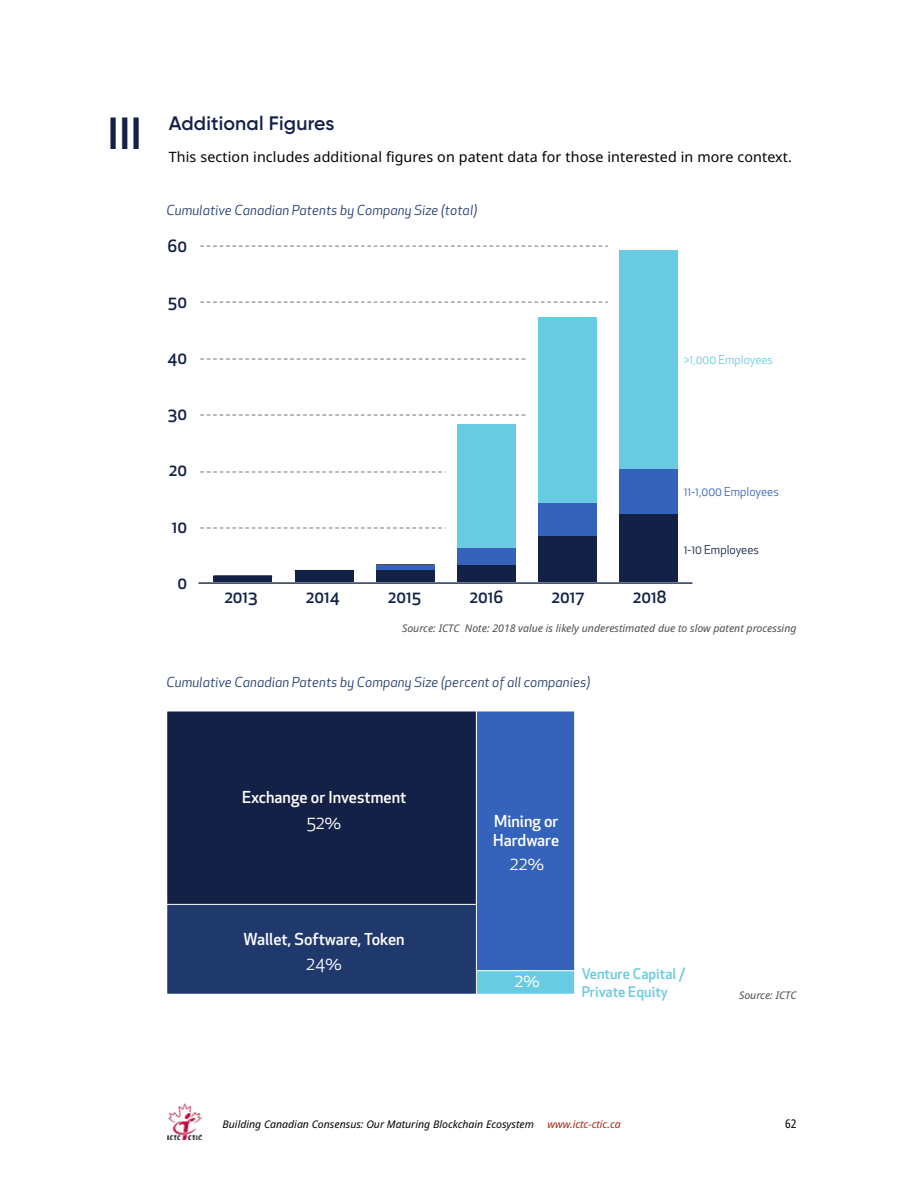
<style>
.page{position:relative;width:918px;height:1188px;background:#fff}
.page>*{position:absolute;margin:0;border:0;box-sizing:border-box;transform-origin:0 0}
.t1{font:600 45px "Gilroy";color:#142147}
.t2{font:600 19.5px "Gilroy";letter-spacing:.01em;color:#142147}
.t3{font:17.85px "Apex Y Dreams";color:#fff}
.t4{font:500 16.5px "Apex Y Dreams";color:#132146}
.t5{font:500 16.05px/18.8px "Apex Y Dreams";color:#fff}
.t6{font:14.25px "Noto Sans";letter-spacing:.01em;color:#000}
.t7{font:500 14.25px/17.2px "Apex Y Dreams";color:#69cbe2}
.t8{font:italic 13.5px "Apex Y Dreams";letter-spacing:.01em;color:#1f396c}
.t9{font:12px "Apex Y Dreams";color:#3562bb}
.t10{font:12px "Apex Y Dreams";color:#69cbe2}
.t11{font:12px "Apex Y Dreams";color:#132146}
.t12{font:condensed 12px "Noto Sans";color:#000}
.t13{font:italic 10.5px "Noto Sans";color:#4d4d4f}
.t14{font:italic 10.5px "Noto Sans";color:#000}
.t15{font:italic 10.5px "Noto Sans";color:#a62612}
</style>
<div class="page">
<img style="left:167px;top:1104px;width:34px;height:35px">
<svg style="left:201px;top:245px;width:407px;height:2px"></svg>
<svg style="left:201px;top:301px;width:407px;height:2px"></svg>
<svg style="left:201px;top:358px;width:325px;height:2px"></svg>
<svg style="left:201px;top:414px;width:325px;height:2px"></svg>
<svg style="left:201px;top:471px;width:244px;height:2px"></svg>
<svg style="left:201px;top:527px;width:244px;height:2px"></svg>
<div style="left:457px;top:424px;width:59px;height:124px;background:#69cbe2"></div>
<div style="left:538px;top:317px;width:59px;height:186px;background:#69cbe2"></div>
<div style="left:620px;top:251px;width:58px;height:218px;background:#69cbe2"></div>
<div style="left:376px;top:565px;width:59px;height:5px;background:#3562bb"></div>
<div style="left:457px;top:548px;width:59px;height:17px;background:#3562bb"></div>
<div style="left:538px;top:503px;width:59px;height:34px;background:#3562bb"></div>
<div style="left:620px;top:469px;width:58px;height:45px;background:#3562bb"></div>
<div style="left:214px;top:576px;width:58px;height:6px;background:#132146"></div>
<div style="left:295px;top:570px;width:58px;height:12px;background:#132146"></div>
<div style="left:376px;top:570px;width:59px;height:12px;background:#132146"></div>
<div style="left:457px;top:565px;width:59px;height:17px;background:#132146"></div>
<div style="left:538px;top:537px;width:59px;height:45px;background:#132146"></div>
<div style="left:620px;top:514px;width:58px;height:68px;background:#132146"></div>
<hr style="left:199px;top:582px;width:493px;height:2px;background:#132146">
<div style="left:167px;top:711px;width:309px;height:194px;background:#132146"></div>
<div style="left:476px;top:711px;width:99px;height:260px;background:#3562bb"></div>
<div style="left:476px;top:711px;width:99px;height:260px;border:1px solid #fff"></div>
<div style="left:476px;top:971px;width:99px;height:23px;background:#69cbe2"></div>
<div style="left:476px;top:970px;width:99px;height:25px;border:1px solid #fff"></div>
<div style="left:167px;top:904px;width:309px;height:90px;background:#1f396d"></div>
<div style="left:166px;top:904px;width:311px;height:91px;border:1px solid #fff"></div>
<h1 class="t1" style="left:108px;top:106px;width:36px">III</h1>
<h2 class="t2" style="left:169px;top:111px;width:167px">Additional Figures</h2>
<p class="t6" style="left:169px;top:147px;width:625px">This section includes additional figures on patent data for those interested in more context.</p>
<p class="t8" style="left:166px;top:202px;width:312px">Cumulative Canadian Patents by Company Size (total)</p>
<p class="t4" style="left:168px;top:237px;width:21px">60</p>
<p class="t4" style="left:168px;top:293px;width:21px">50</p>
<p class="t4" style="left:167px;top:349px;width:21px">40</p>
<p class="t4" style="left:168px;top:405px;width:21px">30</p>
<p class="t4" style="left:169px;top:461px;width:20px">20</p>
<p class="t4" style="left:172px;top:517px;width:17px">10</p>
<p class="t4" style="left:177px;top:573px;width:11px">0</p>
<p class="t10" style="left:684px;top:353px;width:91px">&gt;1,000 Employees</p>
<p class="t9" style="left:684px;top:485px;width:97px">11-1,000 Employees</p>
<p class="t4" style="left:224px;top:587px;width:35px">2013</p>
<p class="t4" style="left:306px;top:587px;width:35px">2014</p>
<p class="t4" style="left:388px;top:587px;width:35px">2015</p>
<p class="t4" style="left:469px;top:587px;width:35px">2016</p>
<p class="t4" style="left:552px;top:587px;width:34px">2017</p>
<p class="t4" style="left:633px;top:587px;width:35px">2018</p>
<p class="t11" style="left:684px;top:543px;width:77px">1-10 Employees</p>
<p class="t13" style="left:402px;top:621px;width:396px">Source: ICTC Note: 2018 value is likely underestimated due to slow patent processing</p>
<p class="t8" style="left:166px;top:675px;width:425px">Cumulative Canadian Patents by Company Size (percent of all companies)</p>
<p class="t5" style="left:242px;top:788px;width:166px">Exchange or Investment</p>
<h3 class="t3" style="left:307px;top:813px;width:36px">52%</h3>
<p class="t5" style="left:244px;top:931px;width:163px">Wallet, Software, Token</p>
<h3 class="t3" style="left:306px;top:953px;width:37px">24%</h3>
<p class="t5" style="left:493px;top:813px;width:68px">Mining or<br>Hardware</p>
<h3 class="t3" style="left:510px;top:854px;width:36px">22%</h3>
<h3 class="t3" style="left:514px;top:971px;width:27px">2%</h3>
<p class="t7" style="left:582px;top:966px;width:105px">Venture Capital /<br>Private Equity</p>
<p class="t13" style="left:739px;top:988px;width:59px">Source: ICTC</p>
<p class="t14" style="left:223px;top:1117px;width:313px">Building Canadian Consensus: Our Maturing Blockchain Ecosystem</p>
<p class="t15" style="left:548px;top:1117px;width:75px">www.ictc-ctic.ca</p>
<p class="t12" style="left:785px;top:1116px;width:13px">62</p>
</div>
